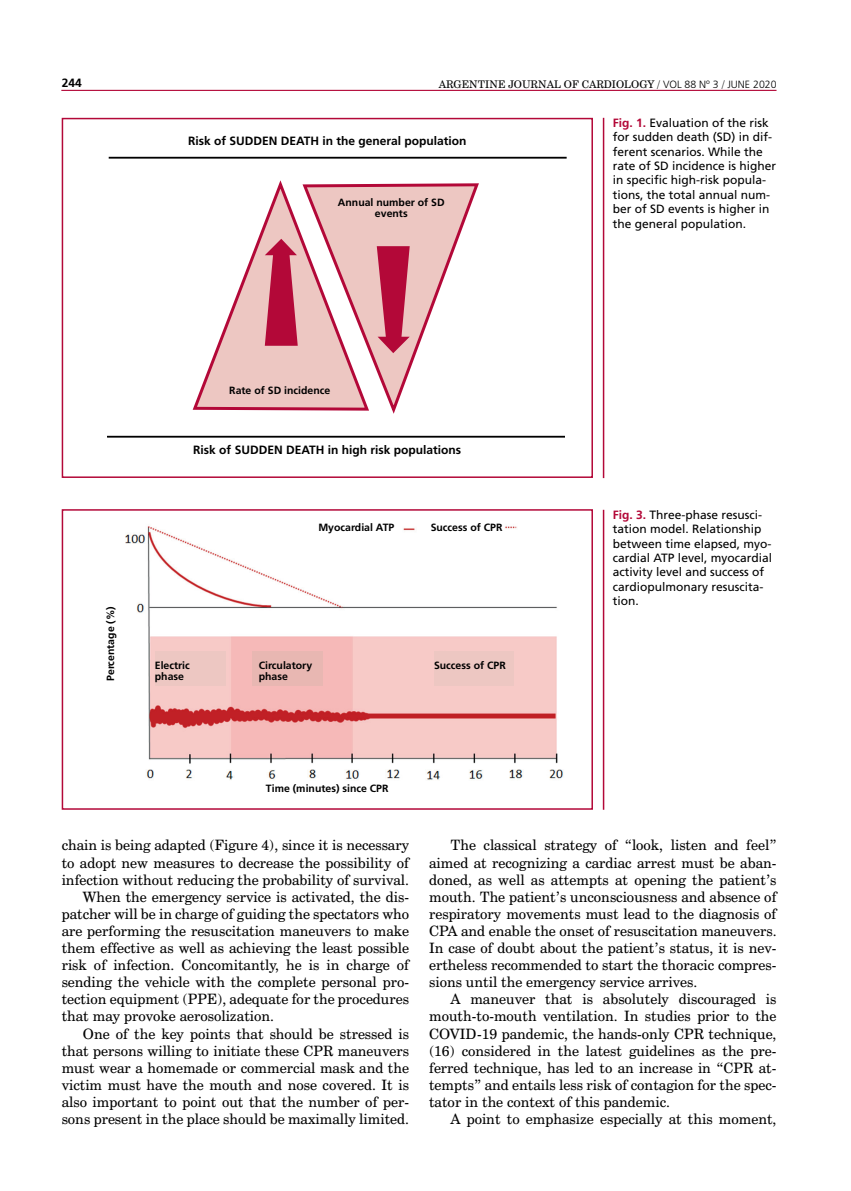
<style>
.page{position:relative;width:851px;height:1191px;background:#fff}
.page>*{position:absolute;margin:0;border:0;box-sizing:border-box;transform-origin:0 0}
.t1{font:14.25px/17.1px "Century Schoolbook BT";color:#000;text-align:justify}
.t2{font:12px/14.4px "Frutiger LT Std";color:#000}
.t3{font:700 12px "Frutiger LT Std";color:#000}
.t4{font:700 10.5px/10.5px "Frutiger LT Std";color:#000;text-align:center}
.t5{font:10.5px "Century Schoolbook BT";color:#000}
.s1{font-family:"Frutiger LT Std";font-weight:300}
.s2{font-weight:700;color:#b30838}
</style>
<div class="page">
<hr style="left:61px;top:90px;width:715px;height:1px;background:#b30838">
<hr style="left:602px;top:118px;width:2px;height:360px;background:#b30838">
<hr style="left:602px;top:510px;width:2px;height:299px;background:#b30838">
<svg style="left:192px;top:181px;width:177px;height:230px"></svg>
<div style="left:109px;top:157px;width:457px;height:1px;border:1px solid #000"></div>
<div style="left:107px;top:436px;width:457px;height:1px;border:1px solid #000"></div>
<svg style="left:195px;top:184px;width:281px;height:225px"></svg>
<div style="left:62px;top:118px;width:531px;height:360px;border:2px solid #b30838"></div>
<img style="left:125px;top:526px;width:438px;height:255px">
<div style="left:62px;top:509px;width:531px;height:300px;border:2px solid #b30838"></div>
<div style="left:104px;top:576px;width:24px;height:143px;background:#fff"></div>
<div style="left:282px;top:518px;width:118px;height:20px;background:#fff"></div>
<div style="left:425px;top:518px;width:78px;height:20px;background:#fff"></div>
<div style="left:434px;top:651px;width:79px;height:34px;background:#edc7c2"></div>
<div style="left:155px;top:651px;width:70px;height:34px;background:#edc7c2"></div>
<div style="left:252px;top:651px;width:70px;height:34px;background:#e8b7b2"></div>
<p class="t3" style="left:62px;top:75px;width:22px">244</p>
<p class="t5" style="left:438px;top:77px;width:339px">ARGENTINE JOURNAL OF CARDIOLOGY / <span class="s1">VOL 88 Nº 3</span> / <span class="s1">JUNE 2020</span></p>
<p class="t3" style="left:188px;top:134px;width:280px">Risk of SUDDEN DEATH in the general population</p>
<p class="t4" style="left:338px;top:197px;width:108px">Annual number of SD events</p>
<p class="t4" style="left:105px;top:681px;width:77px;rotate:-90deg">Percentage (%)</p>
<p class="t4" style="left:229px;top:385px;width:102px">Rate of SD incidence</p>
<p class="t3" style="left:193px;top:443px;width:269px">Risk of SUDDEN DEATH in high risk populations</p>
<p class="t4" style="left:318px;top:522px;width:77px">Myocardial ATP</p>
<p class="t4" style="left:430px;top:522px;width:73px">Success of CPR</p>
<p class="t4" style="left:155px;top:660px;width:37px">Electric</p>
<p class="t4" style="left:434px;top:660px;width:73px">Success of CPR</p>
<p class="t4" style="left:155px;top:671px;width:31px">phase</p>
<p class="t4" style="left:259px;top:660px;width:55px;text-align:left">Circulatory phase</p>
<p class="t4" style="left:266px;top:782px;width:124px">Time (minutes) since CPR</p>
<p class="t2" style="left:612px;top:115px;width:165px"><span class="s2">Fig. 1.</span> Evaluation of the risk for sudden death (SD) in dif&shy;ferent scenarios. While the rate of SD incidence is higher in specific high-risk popula&shy;tions, the total annual num&shy;ber of SD events is higher in the general population.</p>
<p class="t2" style="left:612px;top:507px;width:161px"><span class="s2">Fig. 3.</span> Three-phase resusci&shy;tation model. Relationship between time elapsed, myo&shy;cardial ATP level, myocardial activity level and success of cardiopulmonary resuscita&shy;tion.</p>
<p class="t1" style="left:62px;top:836px;width:349px">chain is being adapted (Figure 4), since it is necessary</p>
<p class="t1" style="left:62px;top:853px;width:349px">to adopt new measures to decrease the possibility of</p>
<p class="t1" style="left:62px;top:871px;width:349px">infection without reducing the probability of survival.</p>
<p class="t1" style="left:83px;top:888px;width:327px">When the emergency service is activated, the dis-</p>
<p class="t1" style="left:62px;top:905px;width:349px">patcher will be in charge of guiding the spectators who</p>
<p class="t1" style="left:62px;top:922px;width:349px">are performing the resuscitation maneuvers to make</p>
<p class="t1" style="left:62px;top:939px;width:349px">them effective as well as achieving the least possible</p>
<p class="t1" style="left:62px;top:956px;width:349px">risk of infection. Concomitantly, he is in charge of</p>
<p class="t1" style="left:62px;top:973px;width:349px">sending the vehicle with the complete personal pro-</p>
<p class="t1" style="left:62px;top:990px;width:349px">tection equipment (PPE), adequate for the procedures</p>
<p class="t1" style="left:62px;top:1007px;width:214px">that may provoke aerosolization.</p>
<p class="t1" style="left:83px;top:1024px;width:327px">One of the key points that should be stressed is</p>
<p class="t1" style="left:62px;top:1042px;width:349px">that persons willing to initiate these CPR maneuvers</p>
<p class="t1" style="left:62px;top:1059px;width:349px">must wear a homemade or commercial mask and the</p>
<p class="t1" style="left:62px;top:1076px;width:349px">victim must have the mouth and nose covered. It is</p>
<p class="t1" style="left:62px;top:1093px;width:349px">also important to point out that the number of per-</p>
<p class="t1" style="left:62px;top:1110px;width:349px">sons present in the place should be maximally limited.</p>
<p class="t1" style="left:429px;top:836px;width:349px;text-indent:21px">The classical strategy of “look, listen and feel” aimed at recognizing a cardiac arrest must be aban&shy;doned, as well as attempts at opening the patient’s mouth. The patient’s unconsciousness and absence of respiratory movements must lead to the diagnosis of CPA and enable the onset of resuscitation maneuvers.<br>In case of doubt about the patient’s status, it is nev&shy;ertheless recommended to start the thoracic compres&shy;sions until the emergency service arrives.</p>
<p class="t1" style="left:429px;top:990px;width:349px;text-indent:21px">A maneuver that is absolutely discouraged is mouth-to-mouth ventilation. In studies prior to the COVID-19 pandemic, the hands-only CPR technique, (16) considered in the latest guidelines as the pre&shy;ferred technique, has led to an increase in “CPR at&shy;tempts” and entails less risk of contagion for the spec&shy;tator in the context of this pandemic.</p>
<p class="t1" style="left:450px;top:1110px;width:327px">A point to emphasize especially at this moment,</p>
</div>
